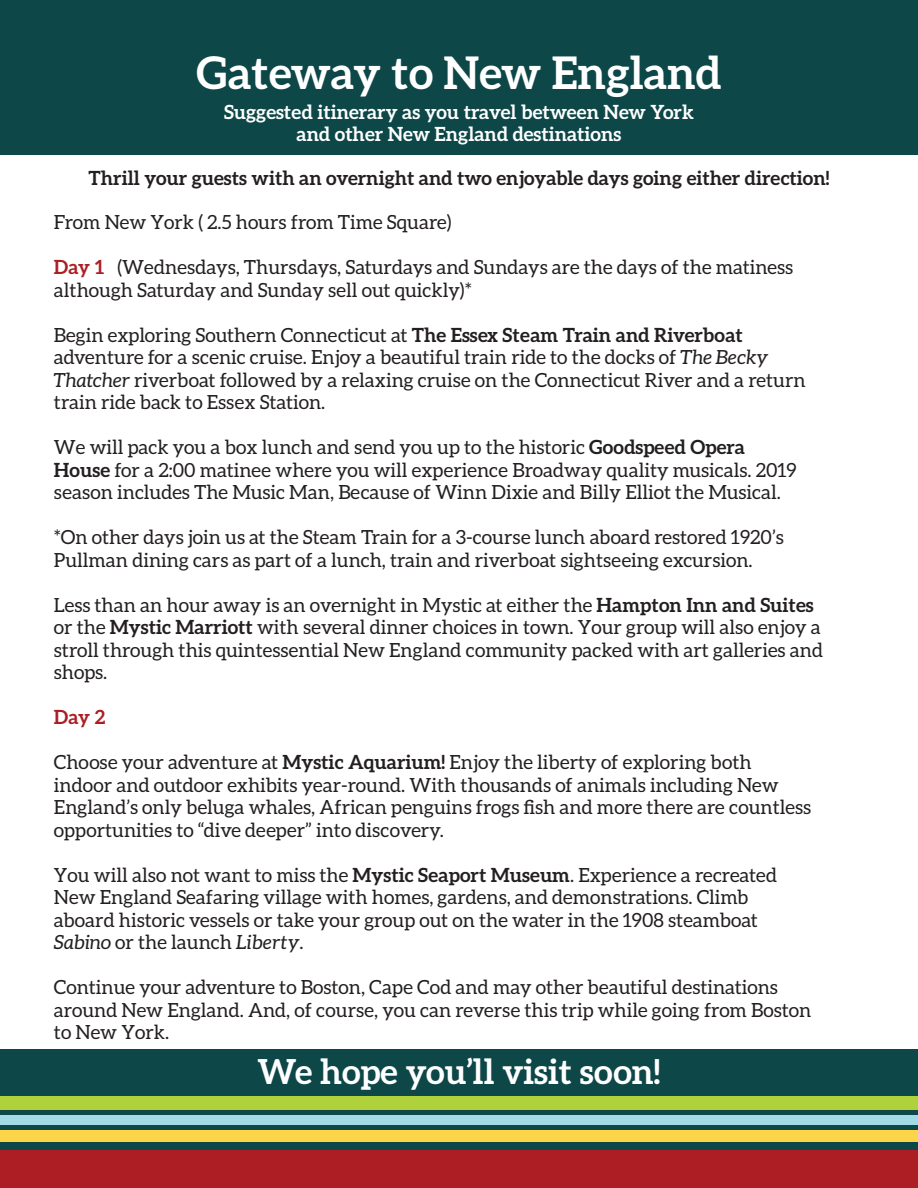
<style>
.page{position:relative;width:918px;height:1188px;background:#fff}
.page>*{position:absolute;margin:0;border:0;box-sizing:border-box;transform-origin:0 0}
.t1{font:700 45px "Aleo";color:#fff}
.t2{font:700 34.5px "Aleo";color:#fff}
.t3{font:19.5px/22.5px "Aleo";color:#231f20}
.t4{font:700 19.5px/21.6px "Aleo";color:#fff;text-align:center}
.t5{font:700 19.5px "Aleo";color:#231f20}
.t6{font:700 19.5px "Aleo";color:#ac1e24}
.s1{font-weight:700;color:#ac1e24}
.s2{font-weight:700}
.s3{font-style:italic}
</style>
<div class="page">
<div style="left:0;top:1050px;width:918px;height:138px;background:#0d4748"></div>
<div style="left:0;top:0;width:918px;height:154px;background:#0d4748"></div>
<div style="left:0;top:1096px;width:918px;height:13px;background:#afd13c"></div>
<div style="left:0;top:1131px;width:918px;height:11px;background:#fcd549"></div>
<div style="left:0;top:1115px;width:918px;height:10px;background:#a0dae6"></div>
<div style="left:0;top:1150px;width:918px;height:38px;background:#ac1e24"></div>
<p class="t1" style="left:196px;top:47px;width:527px">Gateway to New England</p>
<p class="t4" style="left:224px;top:101px;width:471px">Suggested itinerary as you travel between New York and other New England destinations</p>
<p class="t5" style="left:89px;top:167px;width:742px">Thrill your guests with an overnight and two enjoyable days going either direction!</p>
<p class="t3" style="left:54px;top:211px;width:399px">From New York ( 2.5 hours from Time Square)</p>
<p class="t3" style="left:54px;top:256px;width:741px"><span class="s1">Day 1</span> (Wednesdays, Thursdays, Saturdays and Sundays are the days of the matiness although Saturday and Sunday sell out quickly)*</p>
<p class="t3" style="left:54px;top:323px;width:753px">Begin exploring Southern Connecticut at <span class="s2">The Essex Steam Train and Riverboat </span>adventure for a scenic cruise. Enjoy a beautiful train ride to the docks of <span class="s3">The Becky Thatcher</span> riverboat followed by a relaxing cruise on the Connecticut River and a return train ride back to Essex Station.</p>
<p class="t3" style="left:54px;top:436px;width:744px">We will pack you a box lunch and send you up to the historic <span class="s2">Goodspeed Opera<br>House</span> for a 2:00 matinee where you will experience Broadway quality musicals. 2019 season includes The Music Man, Because of Winn Dixie and Billy Elliot the Musical.</p>
<p class="t3" style="left:54px;top:526px;width:731px">*On other days join us at the Steam Train for a 3-course lunch aboard restored 1920’s<br>Pullman dining cars as part of a lunch, train and riverboat sightseeing excursion.</p>
<p class="t3" style="left:54px;top:593px;width:771px">Less than an hour away is an overnight in Mystic at either the <span class="s2">Hampton Inn and Suites </span>or the <span class="s2">Mystic Marriott</span> with several dinner choices in town. Your group will also enjoy a stroll through this quintessential New England community packed with art galleries and shops.</p>
<p class="t6" style="left:54px;top:706px;width:53px">Day 2</p>
<p class="t3" style="left:54px;top:751px;width:759px">Choose your adventure at <span class="s2">Mystic Aquarium!</span> Enjoy the liberty of exploring both indoor and outdoor exhibits year-round. With thousands of animals including New England’s only beluga whales, African penguins frogs fish and more there are countless opportunities to “dive deeper” into discovery.</p>
<p class="t3" style="left:54px;top:863px;width:725px">You will also not want to miss the <span class="s2">Mystic Seaport Museum</span>. Experience a recreated New England Seafaring village with homes, gardens, and demonstrations. Climb aboard historic vessels or take your group out on the water in the 1908 steamboat <span class="s3">Sabino</span> or the launch <span class="s3">Liberty</span>.</p>
<p class="t3" style="left:54px;top:976px;width:759px">Continue your adventure to Boston, Cape Cod and may other beautiful destinations around New England. And, of course, you can reverse this trip while going from Boston to New York.</p>
<p class="t2" style="left:258px;top:1052px;width:404px">We hope you’ll visit soon!</p>
</div>
